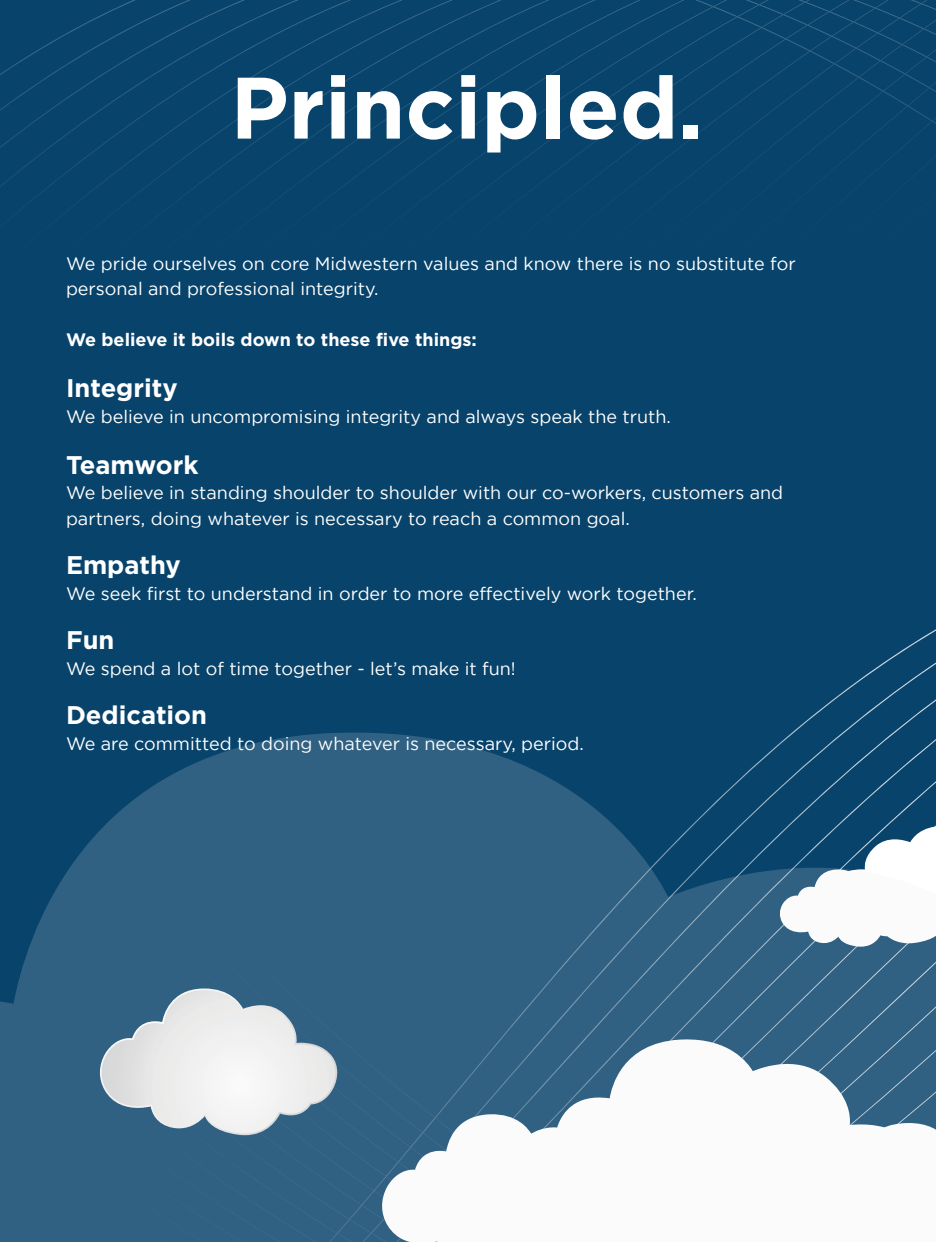
<style>
.page{position:relative;width:936px;height:1242px;background:#fff}
.page>*{position:absolute;margin:0;border:0;box-sizing:border-box;transform-origin:0 0}
.t1{font:700 87px "Gotham";color:#fff}
.t2{font:700 25.5px "Gotham";color:#fff}
.t3{font:18px/25.5px "Gotham";color:#fff}
.t4{font:700 18px "Gotham";color:#fff}
</style>
<div class="page">
<div style="left:0;top:0;width:936px;height:733px;background:#08436b"></div>
<svg style="left:0;top:733px;width:936px;height:509px;fill:#306082"></svg>
<p class="t1" style="left:230px;top:58px;width:474px">Principled.</p>
<p class="t3" style="left:66px;top:250px;width:731px">We pride ourselves on core Midwestern values and know there is no substitute for personal and professional integrity.</p>
<p class="t4" style="left:66px;top:329px;width:412px">We believe it boils down to these five things:</p>
<p class="t2" style="left:66px;top:373px;width:113px">Integrity</p>
<p class="t3" style="left:66px;top:403px;width:606px">We believe in uncompromising integrity and always speak the truth.</p>
<p class="t2" style="left:66px;top:450px;width:134px">Teamwork</p>
<p class="t3" style="left:66px;top:480px;width:719px">We believe in standing shoulder to shoulder with our co-workers, customers and partners, doing whatever is necessary to reach a common goal.</p>
<p class="t2" style="left:66px;top:550px;width:116px">Empathy</p>
<p class="t3" style="left:66px;top:580px;width:632px">We seek first to understand in order to more effectively work together.</p>
<p class="t2" style="left:66px;top:625px;width:50px">Fun</p>
<p class="t3" style="left:66px;top:655px;width:451px">We spend a lot of time together - let’s make it fun!</p>
<p class="t2" style="left:66px;top:700px;width:143px">Dedication</p>
<p class="t3" style="left:66px;top:730px;width:519px">We are committed to doing whatever is necessary, period.</p>
</div>
